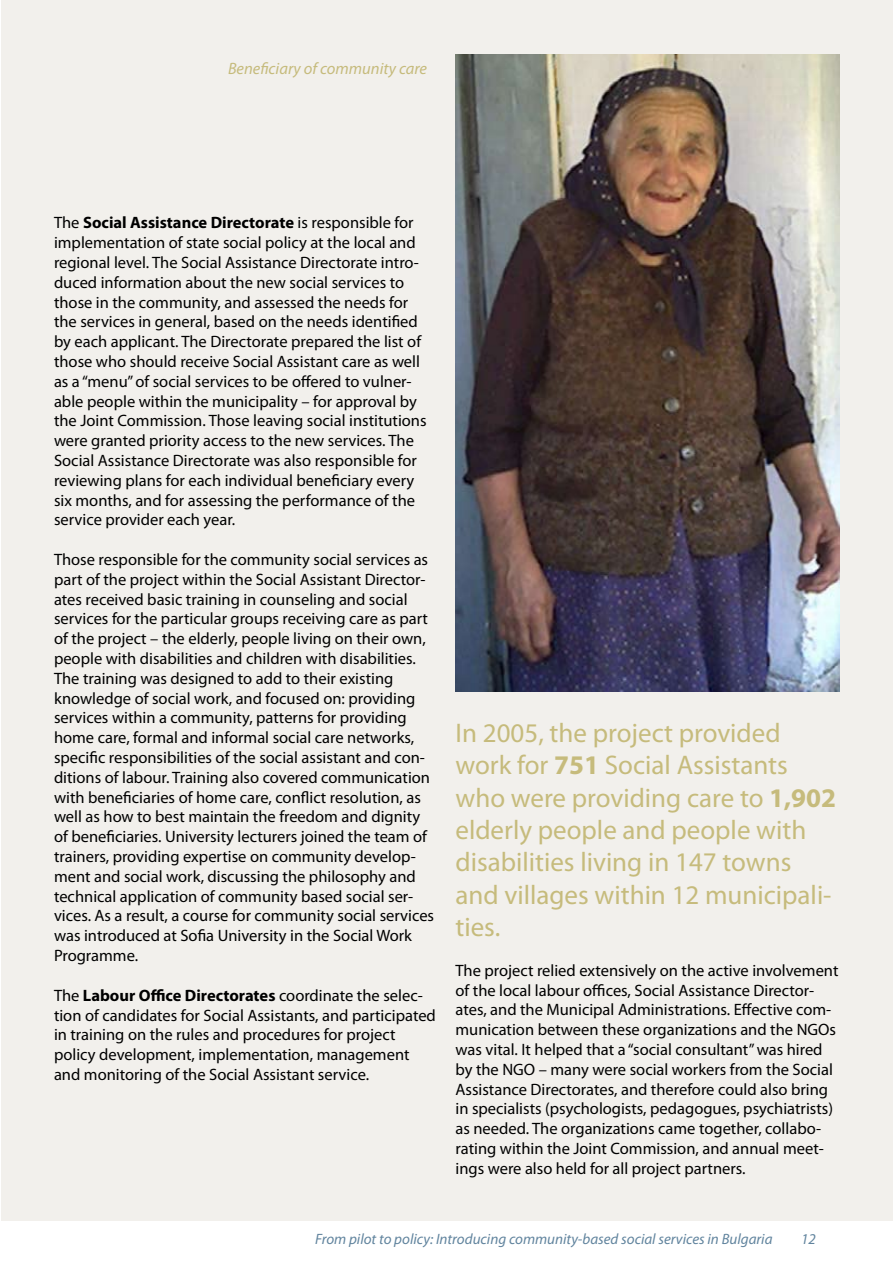
<style>
.page{position:relative;width:893px;height:1263px;background:#fff}
.page>*{position:absolute;margin:0;border:0;box-sizing:border-box;transform-origin:0 0}
.t1{font:27px/32.4px "Myriad Pro";color:#c6bb7c}
.t2{font:16.5px/19.8px "Myriad Pro";color:#000}
.t3{font:italic 16.5px "Myriad Pro";color:#c6bb7c}
.t4{font:italic 15px "Myriad Pro";color:#61849e}
.s1{font-weight:700}
</style>
<div class="page">
<div style="left:1px;top:0;width:891px;height:1221px;background:#f2f0ec"></div>
<img style="left:455px;top:54px;width:385px;height:638px">
<p class="t3" style="left:228px;top:58px;width:201px">Beneficiary of community care</p>
<p class="t2" style="left:54px;top:213px;width:374px">The <span class="s1">Social Assistance Directorate</span> is responsible for implementation of state social policy at the local and regional level. The Social Assistance Directorate intro&shy;duced information about the new social services to those in the community, and assessed the needs for the services in general, based on the needs identified by each applicant. The Directorate prepared the list of those who should receive Social Assistant care as well as a “menu” of social services to be offered to vulner&shy;able people within the municipality – for approval by the Joint Commission. Those leaving social institutions were granted priority access to the new services. The Social Assistance Directorate was also responsible for reviewing plans for each individual beneficiary every six months, and for assessing the performance of the service provider each year.</p>
<p class="t2" style="left:54px;top:549px;width:382px">Those responsible for the community social services as part of the project within the Social Assistant Director&shy;ates received basic training in counseling and social services for the particular groups receiving care as part of the project – the elderly, people living on their own, people with disabilities and children with disabilities.<br>The training was designed to add to their existing knowledge of social work, and focused on: providing services within a community, patterns for providing home care, formal and informal social care networks, specific responsibilities of the social assistant and con&shy;ditions of labour. Training also covered communication with beneficiaries of home care, conflict resolution, as well as how to best maintain the freedom and dignity of beneficiaries. University lecturers joined the team of trainers, providing expertise on community develop&shy;ment and social work, discussing the philosophy and technical application of community based social ser&shy;vices. As a result, a course for community social services was introduced at Sofia University in the Social Work Programme.</p>
<p class="t2" style="left:54px;top:985px;width:383px">The <span class="s1">Labour Office Directorates</span> coordinate the selec&shy;tion of candidates for Social Assistants, and participated in training on the rules and procedures for project policy development, implementation, management and monitoring of the Social Assistant service.</p>
<h1 class="t1" style="left:455px;top:716px;width:382px">In 2005, the project provided work for <span class="s1">751</span> Social Assistants who were providing care to <span class="s1">1,902 </span>elderly people and people with disabilities living in 1 47 towns and villages within 1 2 municipali&shy;ties.</h1>
<p class="t2" style="left:455px;top:960px;width:384px">The project relied extensively on the active involvement of the local labour offices, Social Assistance Director&shy;ates, and the Municipal Administrations. Effective com&shy;munication between these organizations and the NGOs was vital. It helped that a “social consultant” was hired by the NGO – many were social workers from the Social Assistance Directorates, and therefore could also bring in specialists (psychologists, pedagogues, psychiatrists) as needed. The organizations came together, collabo&shy;rating within the Joint Commission, and annual meet&shy;ings were also held for all project partners.</p>
<p class="t4" style="left:315px;top:1229px;width:459px">From pilot to policy: Introducing community-based social services in Bulgaria</p>
<p class="t4" style="left:801px;top:1229px;width:16px">12</p>
</div>
